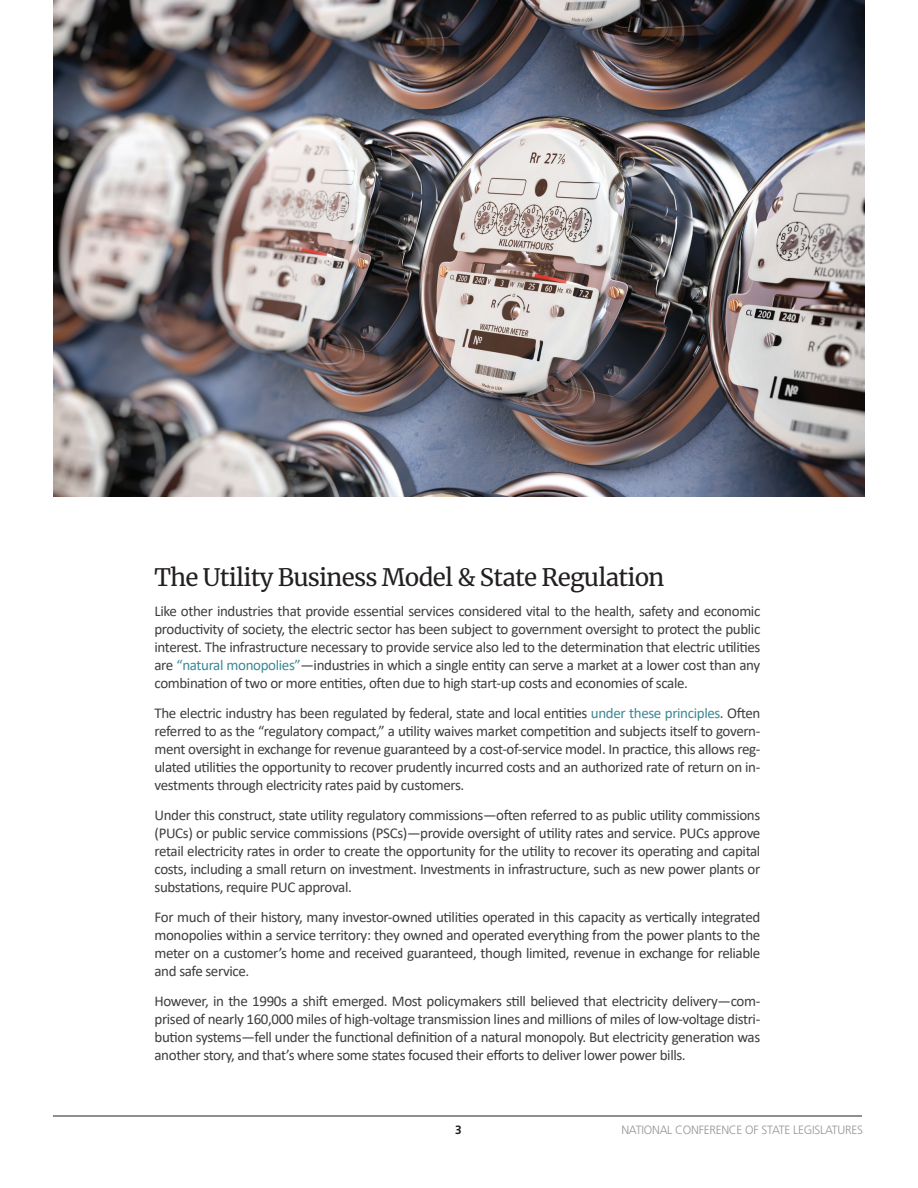
<style>
.page{position:relative;width:918px;height:1188px;background:#fff}
.page>*{position:absolute;margin:0;border:0;box-sizing:border-box;transform-origin:0 0}
.t1{font:24px "Merriweather";letter-spacing:-.03em;color:#231f20}
.t2{font:15px/18px "Calibri";letter-spacing:-.025em;color:#3e3e3f;text-align:justify}
.t3{font:300 12px "Frutiger LT Std";letter-spacing:-.02em;color:#939598}
.t4{font:700 12px "Frutiger LT Std";color:#231f20}
.s1{color:#3c8894}
</style>
<div class="page">
<hr style="left:53px;top:1116px;width:809px;height:1px;background:#231f20">
<img style="left:53px;top:0;width:812px;height:496px">
<h2 class="t1" style="left:154px;top:560px;width:512px">The Utility Business Model &amp; State Regulation</h2>
<p class="t2" style="left:154px;top:601px;width:607px">Like other industries that provide essential services considered vital to the health, safety and economic productivity of society, the electric sector has been subject to government oversight to protect the public interest. The infrastructure necessary to provide service also led to the determination that electric utilities are <span class="s1">“natural monopolies”</span>—industries in which a single entity can serve a market at a lower cost than any combination of two or more entities, often due to high start-up costs and economies of scale.</p>
<p class="t2" style="left:154px;top:703px;width:607px">The electric industry has been regulated by federal, state and local entities <span class="s1">under these principles</span>. Often referred to as the “regulatory compact,” a utility waives market competition and subjects itself to govern&shy;ment oversight in exchange for revenue guaranteed by a cost-of-service model. In practice, this allows reg&shy;ulated utilities the opportunity to recover prudently incurred costs and an authorized rate of return on in&shy;vestments through electricity rates paid by customers.</p>
<p class="t2" style="left:155px;top:805px;width:607px">Under this construct, state utility regulatory commissions—often referred to as public utility commissions (PUCs) or public service commissions (PSCs)—provide oversight of utility rates and service. PUCs approve retail electricity rates in order to create the opportunity for the utility to recover its operating and capital costs, including a small return on investment. Investments in infrastructure, such as new power plants or substations, require PUC approval.</p>
<p class="t2" style="left:155px;top:907px;width:607px">For much of their history, many investor-owned utilities operated in this capacity as vertically integrated monopolies within a service territory: they owned and operated everything from the power plants to the meter on a customer’s home and received guaranteed, though limited, revenue in exchange for reliable</p>
<p class="t2" style="left:155px;top:961px;width:96px">and safe service.</p>
<p class="t2" style="left:155px;top:991px;width:607px">However, in the 1990s a shift emerged. Most policymakers still believed that electricity delivery—com&shy;prised of nearly 160,000 miles of high-voltage transmission lines and millions of miles of low-voltage distri&shy;bution systems—fell under the functional definition of a natural monopoly. But electricity generation was another story, and that’s where some states focused their efforts to deliver lower power bills.</p>
<p class="t4" style="left:455px;top:1123px;width:8px">3</p>
<p class="t3" style="left:621px;top:1123px;width:243px">NATIONAL CONFERENCE OF STATE LEGISLATURES</p>
</div>
